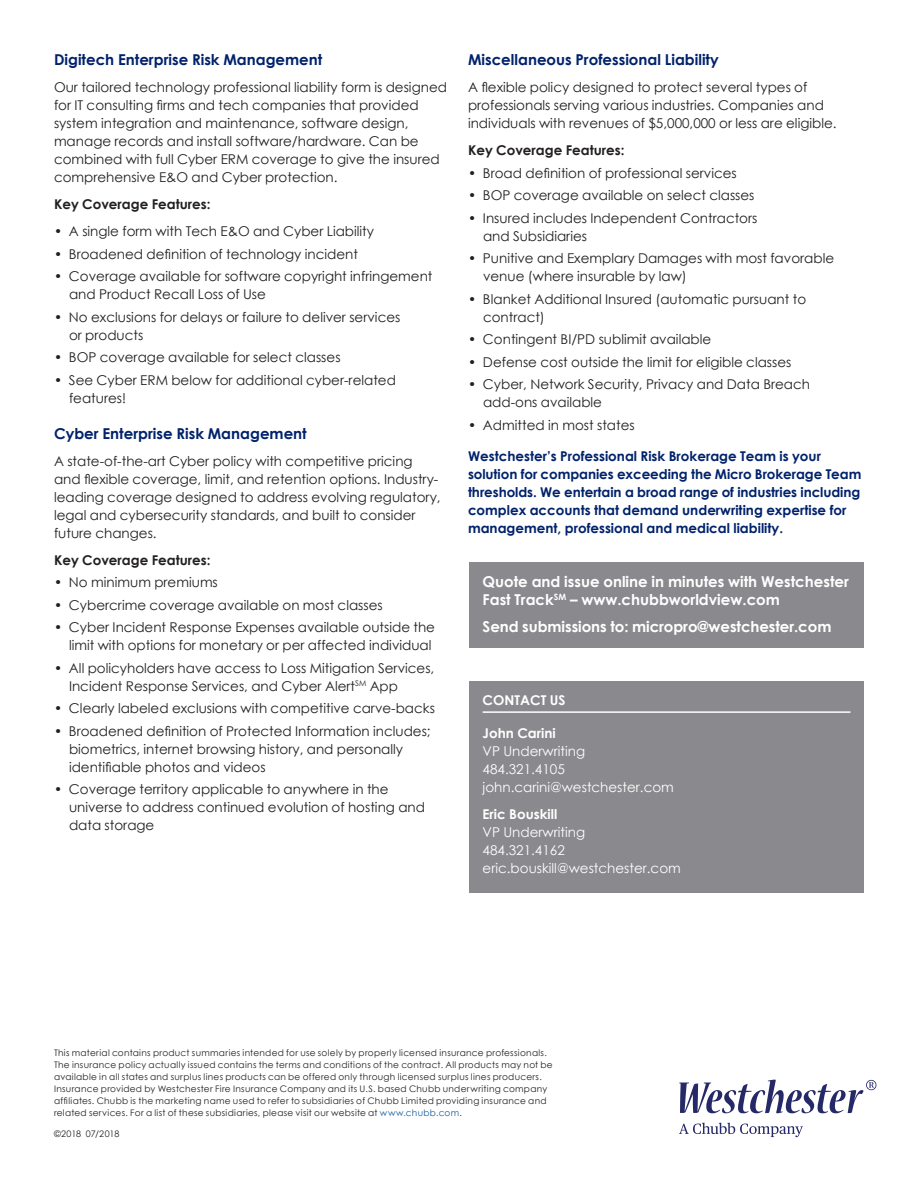
<style>
.page{position:relative;width:918px;height:1188px;background:#fff}
.page>*{position:absolute;margin:0;border:0;box-sizing:border-box;transform-origin:0 0}
.Body_copy___Black{font:700 15px/18px "Century Gothic";color:#fff}
.Body_copy___Black-2{font:700 15px "Century Gothic";color:#00226b}
.Body_copy___Black-3{font:13.5px/18px "Century Gothic";color:#231f20}
.Body_copy___Black-4{font:700 13.5px/18px "Century Gothic";color:#00226b}
.Body_Copy___White{font:13.5px/18px "Century Gothic";color:#fff}
.Body_copy___Black-5{font:700 13.5px "Century Gothic";color:#231f20}
.Contact_Us{font:700 13.5px "Century Gothic";color:#fff}
.Title_B___Grey_Under{font:9px/12px "Century Gothic";letter-spacing:.03em;color:#231f20}
.Title_B___Grey_Under-2{font:9px "Century Gothic";letter-spacing:-.015em;color:#231f20}
.s1{font-weight:700}
.s2{color:#175d9e}
</style>
<div class="page">
<svg style="left:679px;top:1123px;width:124px;height:14px"></svg>
<svg style="left:679px;top:1080px;width:197px;height:33px"></svg>
<div style="left:469px;top:681px;width:395px;height:211px;background:#8a8a8e"></div>
<hr style="left:483px;top:711px;width:367px;height:2px;background:#fff">
<div style="left:469px;top:562px;width:395px;height:86px;background:#8a8a8e"></div>
<p class="Body_copy___Black-2" style="left:54px;top:48px;width:270px">Digitech Enterprise Risk Management</p>
<p class="Body_copy___Black-3" style="left:54px;top:78px;width:395px">Our tailored technology professional liability form is designed for IT consulting firms and tech companies that provided system integration and maintenance, software design, manage records and install software/hardware. Can be combined with full Cyber ERM coverage to give the insured comprehensive E&amp;O and Cyber protection.</p>
<p class="Body_copy___Black-5" style="left:54px;top:194px;width:158px">Key Coverage Features:</p>
<p class="Body_copy___Black-3" style="left:54px;top:222px;width:322px">• A single form with Tech E&amp;O and Cyber Liability</p>
<p class="Body_copy___Black-3" style="left:54px;top:245px;width:306px">• Broadened definition of technology incident</p>
<p class="Body_copy___Black-3" style="left:69px;top:267px;width:365px;text-indent:-15px">• Coverage available for software copyright infringement and Product Recall Loss of Use</p>
<p class="Body_copy___Black-3" style="left:69px;top:308px;width:333px;text-indent:-15px">• No exclusions for delays or failure to deliver services or products</p>
<p class="Body_copy___Black-3" style="left:54px;top:348px;width:288px">• BOP coverage available for select classes</p>
<p class="Body_copy___Black-3" style="left:69px;top:371px;width:328px;text-indent:-15px">• See Cyber ERM below for additional cyber-related features!</p>
<p class="Body_copy___Black-2" style="left:54px;top:422px;width:254px">Cyber Enterprise Risk Management</p>
<p class="Body_copy___Black-3" style="left:54px;top:452px;width:388px">A state-of-the-art Cyber policy with competitive pricing and flexible coverage, limit, and retention options. Industry&shy;leading coverage designed to address evolving regulatory, legal and cybersecurity standards, and built to consider future changes.</p>
<p class="Body_copy___Black-5" style="left:54px;top:550px;width:158px">Key Coverage Features:</p>
<p class="Body_copy___Black-3" style="left:54px;top:573px;width:165px">• No minimum premiums</p>
<p class="Body_copy___Black-3" style="left:54px;top:596px;width:330px">• Cybercrime coverage available on most classes</p>
<p class="Body_copy___Black-3" style="left:54px;top:618px;width:383px;text-align:right">• Cyber Incident Response Expenses available outside the limit with options for monetary or per affected individual</p>
<p class="Body_copy___Black-3" style="left:69px;top:659px;width:367px;text-indent:-15px">• All policyholders have access to Loss Mitigation Services,<br>Incident Response Services, and Cyber Alert<sup>SM</sup> App</p>
<p class="Body_copy___Black-3" style="left:54px;top:699px;width:382px">• Clearly labeled exclusions with competitive carve-backs</p>
<p class="Body_copy___Black-3" style="left:69px;top:722px;width:363px;text-indent:-15px">• Broadened definition of Protected Information includes; biometrics, internet browsing history, and personally identifiable photos and videos</p>
<p class="Body_copy___Black-3" style="left:69px;top:780px;width:358px;text-indent:-15px">• Coverage territory applicable to anywhere in the universe to address continued evolution of hosting and data storage</p>
<p class="Body_copy___Black-2" style="left:468px;top:48px;width:252px">Miscellaneous Professional Liability</p>
<p class="Body_copy___Black-3" style="left:468px;top:78px;width:370px">A flexible policy designed to protect several types of professionals serving various industries. Companies and individuals with revenues of $5,000,000 or less are eligible.</p>
<p class="Body_copy___Black-5" style="left:468px;top:140px;width:158px">Key Coverage Features:</p>
<p class="Body_copy___Black-3" style="left:468px;top:164px;width:270px">• Broad definition of professional services</p>
<p class="Body_copy___Black-3" style="left:468px;top:186px;width:288px">• BOP coverage available on select classes</p>
<p class="Body_copy___Black-3" style="left:483px;top:209px;width:276px;text-indent:-15px">• Insured includes Independent Contractors and Subsidiaries</p>
<p class="Body_copy___Black-3" style="left:483px;top:249px;width:353px;text-indent:-15px">• Punitive and Exemplary Damages with most favorable venue (where insurable by law)</p>
<p class="Body_copy___Black-3" style="left:483px;top:290px;width:325px;text-indent:-15px">• Blanket Additional Insured (automatic pursuant to contract)</p>
<p class="Body_copy___Black-3" style="left:468px;top:330px;width:245px">• Contingent BI/PD sublimit available</p>
<p class="Body_copy___Black-3" style="left:468px;top:353px;width:325px">• Defense cost outside the limit for eligible classes</p>
<p class="Body_copy___Black-3" style="left:483px;top:375px;width:329px;text-indent:-15px">• Cyber, Network Security, Privacy and Data Breach add-ons available</p>
<p class="Body_copy___Black-3" style="left:468px;top:416px;width:168px">• Admitted in most states</p>
<p class="Body_copy___Black-4" style="left:468px;top:447px;width:395px">Westchester’s Professional Risk Brokerage Team is your solution for companies exceeding the Micro Brokerage Team thresholds. We entertain a broad range of industries including complex accounts that demand underwriting expertise for management, professional and medical liability.</p>
<p class="Body_copy___Black" style="left:483px;top:572px;width:368px">Quote and issue online in minutes with Westchester<br>Fast Track<sup>SM</sup> – www.chubbworldview.com</p>
<p class="Body_copy___Black" style="left:483px;top:617px;width:350px">Send submissions to: micropro@westchester.com</p>
<p class="Contact_Us" style="left:483px;top:689px;width:84px">CONTACT US</p>
<p class="Body_Copy___White" style="left:483px;top:724px;width:193px"><span class="s1">John Carini<br></span>VP Underwriting<br>484.321.4105 john.carini@westchester.com</p>
<p class="Body_Copy___White" style="left:483px;top:805px;width:200px"><span class="s1">Eric Bouskill<br></span>VP Underwriting<br>484.321.4162 eric.bouskill@westchester.com</p>
<p class="Title_B___Grey_Under" style="left:54px;top:1047px;width:500px">This material contains product summaries intended for use solely by properly licensed insurance professionals.<br>The insurance policy actually issued contains the terms and conditions of the contract. All products may not be available in all states and surplus lines products can be offered only through licensed surplus lines producers.<br>Insurance provided by Westchester Fire Insurance Company and its U.S. based Chubb underwriting company affiliates. Chubb is the marketing name used to refer to subsidiaries of Chubb Limited providing insurance and related services. For a list of these subsidiaries, please visit our website at <span class="s2">www.chubb.com</span>.</p>
<p class="Title_B___Grey_Under-2" style="left:54px;top:1128px;width:67px">©2018 07/2018</p>
</div>
